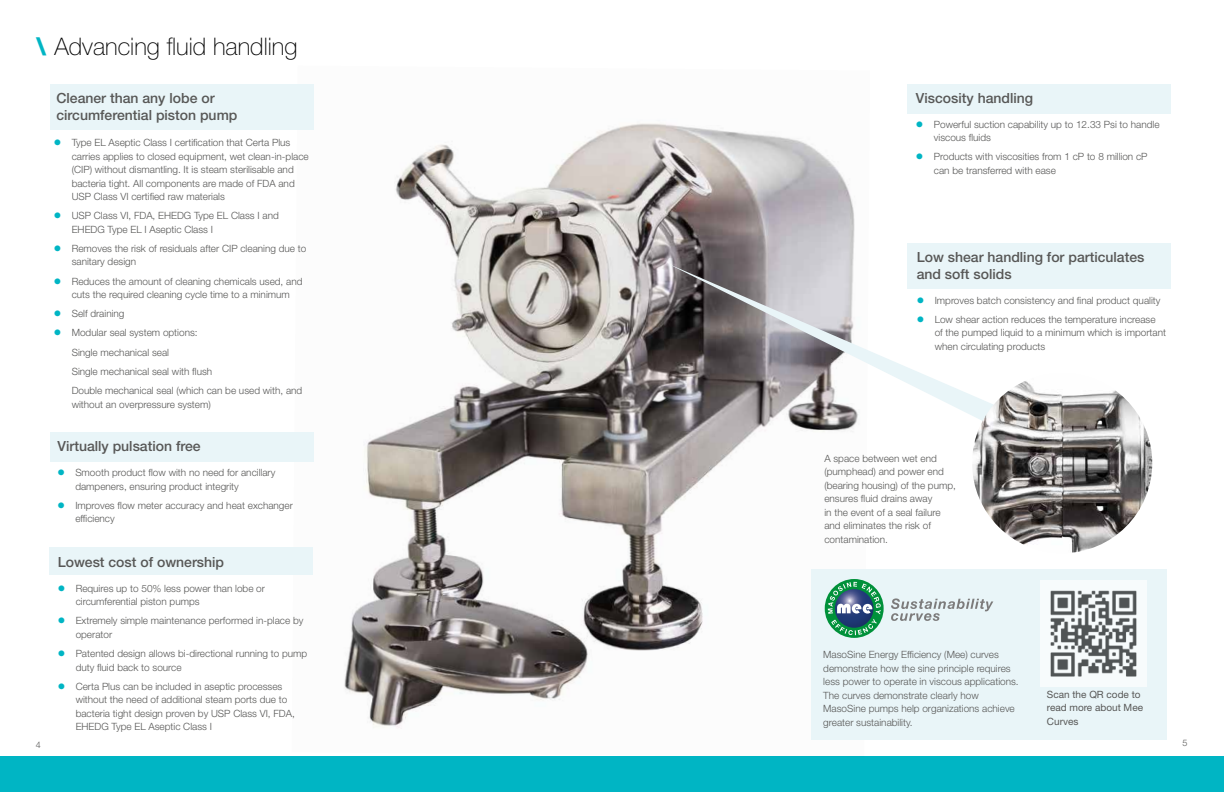
<style>
.page{position:relative;width:1224px;height:792px;background:#fff}
.page>*{position:absolute;margin:0;border:0;box-sizing:border-box;transform-origin:0 0}
.t1{font:100 24.2px "Helvetica Neue LT Std";color:#000}
.t2{font:500 14px/17px "Helvetica Neue LT Std";color:#575756}
.t3{font:300 10px/13.5px "Helvetica Neue LT Std";color:#575756}
.t4{font:10px/13.5px "Helvetica Neue LT Std";color:#575756}
.t5{font:300 9px "Helvetica Neue LT Std";color:#575756}
.s1{font-weight:900;color:#00b5c4}
</style>
<div class="page">
<img style="left:292px;top:123px;width:578px;height:634px">
<svg style="left:667px;top:263px;width:327px;height:163px"></svg>
<div style="left:50px;top:84px;width:264px;height:46px;background:#e9f5f8"></div>
<div style="left:907px;top:243px;width:264px;height:46px;background:#e9f5f8"></div>
<div style="left:49px;top:547px;width:264px;height:28px;background:#e9f5f8"></div>
<div style="left:811px;top:569px;width:356px;height:171px;background:#e9f5f8"></div>
<svg style="left:891px;top:598px;width:102px;height:23px"></svg>
<svg style="left:825px;top:579px;width:59px;height:59px"></svg>
<svg style="left:828px;top:582px;width:53px;height:53px"></svg>
<img style="left:972px;top:373px;width:180px;height:180px;border-radius:90px">
<div style="left:50px;top:432px;width:264px;height:30px;background:#e9f5f8"></div>
<div style="left:907px;top:84px;width:264px;height:29px;background:#e9f5f8"></div>
<div style="left:0;top:757px;width:1224px;height:35px;background:#00b5c4"></div>
<img style="left:1040px;top:580px;width:106px;height:106px">
<svg style="left:918px;top:297px;width:5px;height:6px"></svg>
<svg style="left:918px;top:316px;width:5px;height:6px"></svg>
<h1 class="t1" style="left:36px;top:32px;width:263px"><span class="s1">\</span> Advancing fluid handling</h1>
<h2 class="t2" style="left:56px;top:89px;width:183px">Cleaner than any lobe or circumferential piston pump</h2>
<p class="t3" style="left:72px;top:136px;width:239px">Type EL Aseptic Class I certification that Certa Plus carries applies to closed equipment, wet clean-in-place (CIP) without dismantling. It is steam sterilisable and bacteria tight. All components are made of FDA and USP Class VI certified raw materials</p>
<p class="t3" style="left:72px;top:209px;width:209px">USP Class VI, FDA, EHEDG Type EL Class I and<br>EHEDG Type EL I Aseptic Class I</p>
<p class="t3" style="left:72px;top:241px;width:236px">Removes the risk of residuals after CIP cleaning due to sanitary design</p>
<p class="t3" style="left:72px;top:274px;width:232px">Reduces the amount of cleaning chemicals used, and cuts the required cleaning cycle time to a minimum</p>
<p class="t3" style="left:72px;top:304px;width:232px;line-height:19.2px">Self draining<br>Modular seal system options:<br>Single mechanical seal<br>Single mechanical seal with flush<br>Double mechanical seal (which can be used with, and</p>
<p class="t3" style="left:72px;top:397px;width:141px">without an overpressure system)</p>
<h2 class="t2" style="left:57px;top:438px;width:145px">Virtually pulsation free</h2>
<p class="t3" style="left:75px;top:466px;width:202px">Smooth product flow with no need for ancillary dampeners, ensuring product integrity</p>
<p class="t3" style="left:75px;top:498px;width:219px">Improves flow meter accuracy and heat exchanger efficiency</p>
<h2 class="t2" style="left:58px;top:553px;width:168px">Lowest cost of ownership</h2>
<p class="t3" style="left:76px;top:581px;width:191px">Requires up to 50% less power than lobe or circumferential piston pumps</p>
<p class="t3" style="left:76px;top:614px;width:229px">Extremely simple maintenance performed in-place by operator</p>
<p class="t3" style="left:76px;top:647px;width:233px">Patented design allows bi-directional running to pump duty fluid back to source</p>
<p class="t3" style="left:76px;top:679px;width:221px">Certa Plus can be included in aseptic processes without the need of additional steam ports due to bacteria tight design proven by USP Class VI, FDA, EHEDG Type EL Aseptic Class I</p>
<h2 class="t2" style="left:916px;top:89px;width:119px">Viscosity handling</h2>
<p class="t3" style="left:934px;top:117px;width:227px">Powerful suction capability up to 12.33 Psi to handle viscous fluids</p>
<p class="t3" style="left:934px;top:150px;width:215px">Products with viscosities from 1 cP to 8 million cP can be transferred with ease</p>
<h2 class="t2" style="left:917px;top:248px;width:229px">Low shear handling for particulates and soft solids</h2>
<p class="t3" style="left:935px;top:290px;width:227px;line-height:19.2px">Improves batch consistency and final product quality<br>Low shear action reduces the temperature increase</p>
<p class="t3" style="left:935px;top:326px;width:233px">of the pumped liquid to a minimum which is important when circulating products</p>
<p class="t3" style="left:824px;top:451px;width:133px">A space between wet end (pumphead) and power end (bearing housing) of the pump, ensures fluid drains away<br>in the event of a seal failure and eliminates the risk of contamination.</p>
<p class="t3" style="left:823px;top:648px;width:197px">MasoSine Energy Efficiency (Mee) curves demonstrate how the sine principle requires less power to operate in viscous applications.<br>The curves demonstrate clearly how MasoSine pumps help organizations achieve greater sustainability.</p>
<p class="t4" style="left:1047px;top:687px;width:98px">Scan the QR code to read more about Mee<br>Curves</p>
<p class="t5" style="left:36px;top:740px;width:7px">4</p>
<p class="t5" style="left:1183px;top:737px;width:7px">5</p>
</div>
